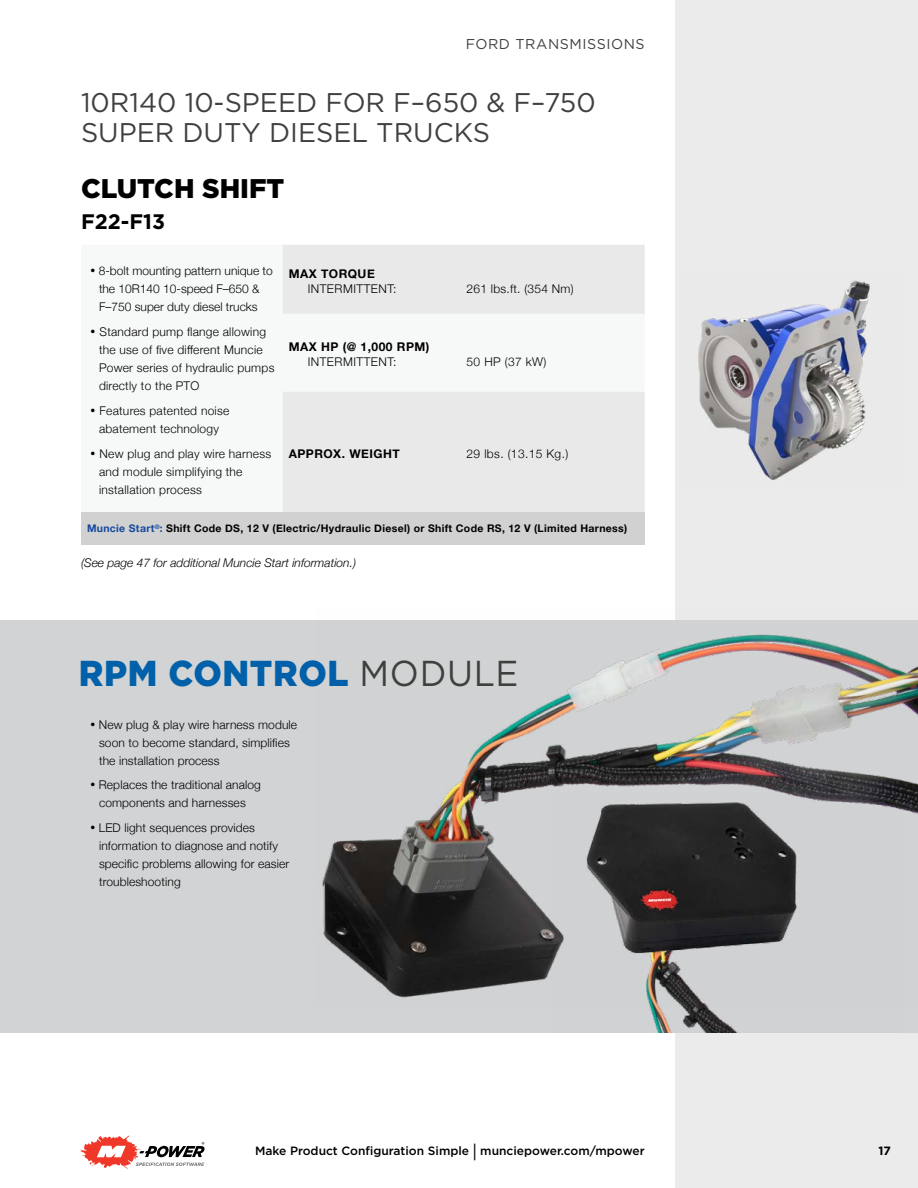
<style>
.page{position:relative;width:918px;height:1188px;background:#fff}
.page>*{position:absolute;margin:0;border:0;box-sizing:border-box;transform-origin:0 0}
.t1{font:900 36px "Gotham";letter-spacing:.02em;color:#0060a9;scale:.95 1}
.t2{font:27px/30px "Gotham";color:#3f413f}
.t3{font:900 27px "Gotham";color:#000}
.t4{font:700 21px "Gotham";color:#000}
.t5{font:14.25px "Gotham";letter-spacing:.04em;color:#3f413f}
.t6{font:300 12px/18px "Helvetica Neue";letter-spacing:.01em;color:#000}
.t7{font:500 12px "Gotham";color:#000}
.t8{font:italic 300 12px "Helvetica Neue";color:#000}
.t9{font:700 12px "Helvetica Neue";letter-spacing:.04em;color:#000}
.t10{font:300 12px "Helvetica Neue";letter-spacing:.04em;color:#000}
.t11{font:300 12px "Helvetica Neue";letter-spacing:.03em;color:#000}
.t12{font:700 12px "Gotham";color:#000}
.t13{font:700 10.5px "Helvetica Neue";letter-spacing:.03em;color:#000}
.s1{color:#14489f}
.s2{font-weight:400;color:#3f413f}
.s3{font-size:18px}
</style>
<div class="page">
<svg style="left:79px;top:1136px;width:126px;height:33px"></svg>
<div style="left:675px;top:0;width:243px;height:1188px;background:#ebebec"></div>
<div style="left:0;top:620px;width:918px;height:413px;background:#d1d3d4"></div>
<svg style="left:283px;top:245px;width:362px;height:268px;fill:#e9e9ea"></svg>
<div style="left:81px;top:513px;width:564px;height:32px;background:#d0d1d0"></div>
<img style="left:698px;top:280px;width:172px;height:200px">
<img style="left:322px;top:634px;width:596px;height:364px">
<img style="left:551px;top:793px;width:350px;height:240px">
<p class="t5" style="left:466px;top:35px;width:181px">FORD TRANSMISSIONS</p>
<h2 class="t2" style="left:81px;top:87px;width:516px">10R140 10-SPEED FOR F–650 &amp; F–750<br>SUPER DUTY DIESEL TRUCKS</h2>
<h2 class="t3" style="left:81px;top:169px;width:205px">CLUTCH SHIFT</h2>
<h3 class="t4" style="left:81px;top:208px;width:86px">F22-F13</h3>
<p class="t6" style="left:90px;top:261px;width:184px;text-align:center">• 8-bolt mounting pattern unique to the 10R140 10-speed F–650 &amp;<br>F–750 super duty diesel trucks</p>
<p class="t6" style="left:99px;top:322px;width:177px;text-indent:-9px">• Standard pump flange allowing the use of five different Muncie<br>Power series of hydraulic pumps directly to the PTO</p>
<p class="t6" style="left:90px;top:401px;width:141px;text-align:center">• Features patented noise abatement technology</p>
<p class="t6" style="left:99px;top:443px;width:174px;text-indent:-9px">• New plug and play wire harness and module simplifying the installation process</p>
<p class="t9" style="left:289px;top:264px;width:88px">MAX TORQUE</p>
<p class="t10" style="left:308px;top:279px;width:90px">INTERMITTENT:</p>
<p class="t6" style="left:467px;top:278px;width:109px">261 lbs.ft. (354 Nm)</p>
<p class="t9" style="left:289px;top:337px;width:142px">MAX HP (@ 1,000 RPM)</p>
<p class="t10" style="left:308px;top:352px;width:90px">INTERMITTENT:</p>
<p class="t6" style="left:467px;top:352px;width:81px">50 HP (37 kW)</p>
<p class="t9" style="left:289px;top:444px;width:113px">APPROX. WEIGHT</p>
<p class="t11" style="left:467px;top:444px;width:103px">29 lbs. (13.15 Kg.)</p>
<p class="t13" style="left:87px;top:520px;width:542px"><span class="s1">Muncie Start</span><sup>®</sup><span class="s1">:</span> Shift Code DS, 12 V (Electric/Hydraulic Diesel) or Shift Code RS, 12 V (Limited Harness)</p>
<p class="t8" style="left:81px;top:553px;width:277px">(See page 47 for additional Muncie Start information.)</p>
<h1 class="t1" style="left:79px;top:648px;width:464px">RPM CONTROL <span class="s2">MODULE</span></h1>
<p class="t6" style="left:99px;top:715px;width:200px;text-indent:-9px">• New plug &amp; play wire harness module soon to become standard, simplifies the installation process</p>
<p class="t6" style="left:90px;top:775px;width:172px;text-align:center">• Replaces the traditional analog components and harnesses</p>
<p class="t6" style="left:99px;top:818px;width:192px;text-indent:-9px">• LED light sequences provides information to diagnose and notify specific problems allowing for easier troubleshooting</p>
<p class="t7" style="left:255px;top:1143px;width:391px">Make Product Configuration Simple <span class="s3">|</span> munciepower.com/mpower</p>
<p class="t12" style="left:879px;top:1143px;width:14px">17</p>
</div>
